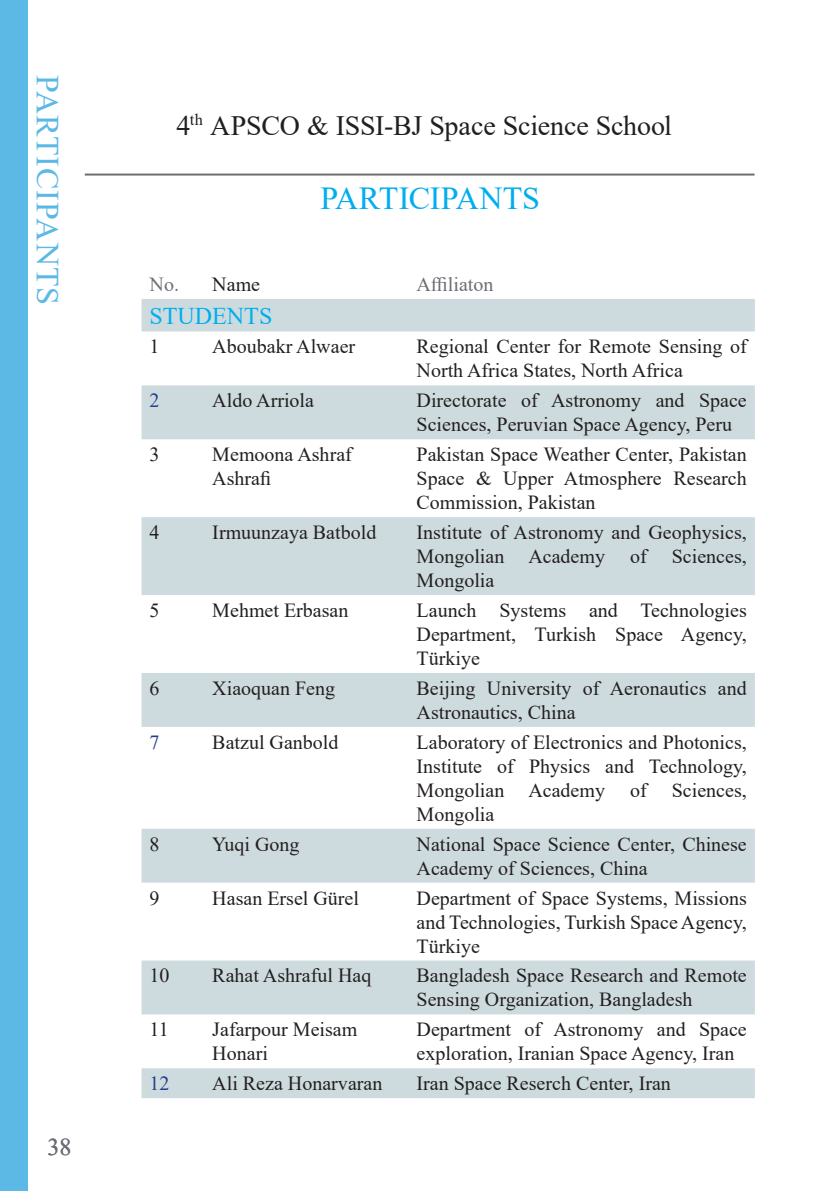
<style>
.page{position:relative;width:840px;height:1191px;background:#fff}
.page>*{position:absolute;margin:0;border:0;box-sizing:border-box;transform-origin:0 0}
.t1{font:32px "Times New Roman";letter-spacing:.035em;color:#5cb9e6}
.t2{font:32px "Times New Roman";letter-spacing:-.005em;color:#00aeef}
.t3{font:28px "Times New Roman";letter-spacing:-.01em;color:#231f20}
.Subtitles{font:24px "Times New Roman";color:#00aeef}
.t4{font:24px "Times New Roman";color:#6f6c74}
.Subtitles-2{font:20px/24px "Times New Roman";color:#231f20}
.Subtitles-3{font:20px "Times New Roman";color:#6f6c74}
.Subtitles-4{font:20px "Times New Roman";color:#253f8e}
</style>
<div class="page">
<hr style="left:85px;top:173px;width:669px;height:2px;background:#6f6c74">
<div style="left:0;top:0;width:28px;height:1191px;background:#5cb9e6"></div>
<svg style="left:141px;top:299px;width:613px;height:799px"></svg>
<h1 class="t1" style="left:70px;top:75px;width:232px;rotate:90deg">PARTICIPANTS</h1>
<p class="t4" style="left:47px;top:1130px;width:25px">38</p>
<h2 class="t3" style="left:176px;top:106px;width:497px">4<sup>th</sup> APSCO &amp; ISSI-BJ Space Science School</h2>
<p class="t2" style="left:320px;top:176px;width:221px">PARTICIPANTS</p>
<p class="Subtitles-3" style="left:149px;top:270px;width:31px">No.</p>
<p class="Subtitles-2" style="left:212px;top:271px;width:49px">Name</p>
<p class="Subtitles-3" style="left:416px;top:270px;width:78px">Affiliaton</p>
<p class="Subtitles" style="left:149px;top:298px;width:124px">STUDENTS</p>
<p class="Subtitles-2" style="left:149px;top:334px;width:11px">1</p>
<p class="Subtitles-2" style="left:212px;top:334px;width:144px">Aboubakr Alwaer</p>
<p class="Subtitles-2" style="left:416px;top:334px;width:331px">Regional Center for Remote Sensing of<br>North Africa States, North Africa</p>
<p class="Subtitles-4" style="left:149px;top:386px;width:11px">2</p>
<p class="Subtitles-2" style="left:212px;top:388px;width:103px">Aldo Arriola</p>
<p class="Subtitles-2" style="left:416px;top:388px;width:331px">Directorate of Astronomy and Space<br>Sciences, Peruvian Space Agency, Peru</p>
<p class="Subtitles-2" style="left:149px;top:442px;width:11px">3</p>
<p class="Subtitles-2" style="left:212px;top:442px;width:141px">Memoona Ashraf<br>Ashrafi</p>
<p class="Subtitles-2" style="left:416px;top:442px;width:331px;text-align:justify">Pakistan Space Weather Center, Pakistan Space &amp; Upper Atmosphere Research Commission, Pakistan</p>
<p class="Subtitles-2" style="left:149px;top:520px;width:11px">4</p>
<p class="Subtitles-2" style="left:212px;top:520px;width:165px">Irmuunzaya Batbold</p>
<p class="Subtitles-2" style="left:416px;top:520px;width:331px">Institute of Astronomy and Geophysics,<br>Mongolian Academy</p>
<p class="Subtitles-2" style="left:629px;top:544px;width:118px">of Sciences,</p>
<p class="Subtitles-2" style="left:416px;top:568px;width:79px">Mongolia</p>
<p class="Subtitles-2" style="left:149px;top:597px;width:11px">5</p>
<p class="Subtitles-2" style="left:212px;top:597px;width:138px">Mehmet Erbasan</p>
<p class="Subtitles-2" style="left:416px;top:597px;width:331px;text-align:justify">Launch Systems and Technologies Department, Turkish Space Agency, Türkiye</p>
<p class="Subtitles-2" style="left:149px;top:675px;width:11px">6</p>
<p class="Subtitles-2" style="left:212px;top:675px;width:124px">Xiaoquan Feng</p>
<p class="Subtitles-2" style="left:416px;top:675px;width:331px">Beijing University of Aeronautics and<br>Astronautics, China</p>
<p class="Subtitles-4" style="left:149px;top:728px;width:11px">7</p>
<p class="Subtitles-2" style="left:212px;top:729px;width:128px">Batzul Ganbold</p>
<p class="Subtitles-2" style="left:416px;top:729px;width:331px;text-align:justify">Laboratory of Electronics and Photonics, Institute of Physics and Technology, Mongolian Academy</p>
<p class="Subtitles-2" style="left:629px;top:777px;width:118px">of Sciences,</p>
<p class="Subtitles-2" style="left:416px;top:801px;width:79px">Mongolia</p>
<p class="Subtitles-2" style="left:149px;top:831px;width:11px">8</p>
<p class="Subtitles-2" style="left:212px;top:831px;width:89px">Yuqi Gong</p>
<p class="Subtitles-2" style="left:416px;top:831px;width:331px">National Space Science Center, Chinese<br>Academy of Sciences, China</p>
<p class="Subtitles-2" style="left:149px;top:885px;width:11px">9</p>
<p class="Subtitles-2" style="left:212px;top:885px;width:148px">Hasan Ersel Gürel</p>
<p class="Subtitles-2" style="left:416px;top:885px;width:331px;text-align:justify">Department of Space Systems, Missions and Technologies, Turkish Space Agency, Türkiye</p>
<p class="Subtitles-2" style="left:149px;top:963px;width:21px">10</p>
<p class="Subtitles-2" style="left:212px;top:963px;width:160px">Rahat Ashraful Haq</p>
<p class="Subtitles-2" style="left:416px;top:963px;width:331px">Bangladesh Space Research and Remote<br>Sensing Organization, Bangladesh</p>
<p class="Subtitles-2" style="left:149px;top:1017px;width:21px">11</p>
<p class="Subtitles-2" style="left:212px;top:1017px;width:146px">Jafarpour Meisam<br>Honari</p>
<p class="Subtitles-2" style="left:416px;top:1017px;width:331px">Department of Astronomy and Space exploration, Iranian Space Agency, Iran</p>
<p class="Subtitles-4" style="left:149px;top:1069px;width:21px">12</p>
<p class="Subtitles-2" style="left:212px;top:1070px;width:171px">Ali Reza Honarvaran</p>
<p class="Subtitles-2" style="left:416px;top:1070px;width:256px">Iran Space Reserch Center, Iran</p>
</div>
